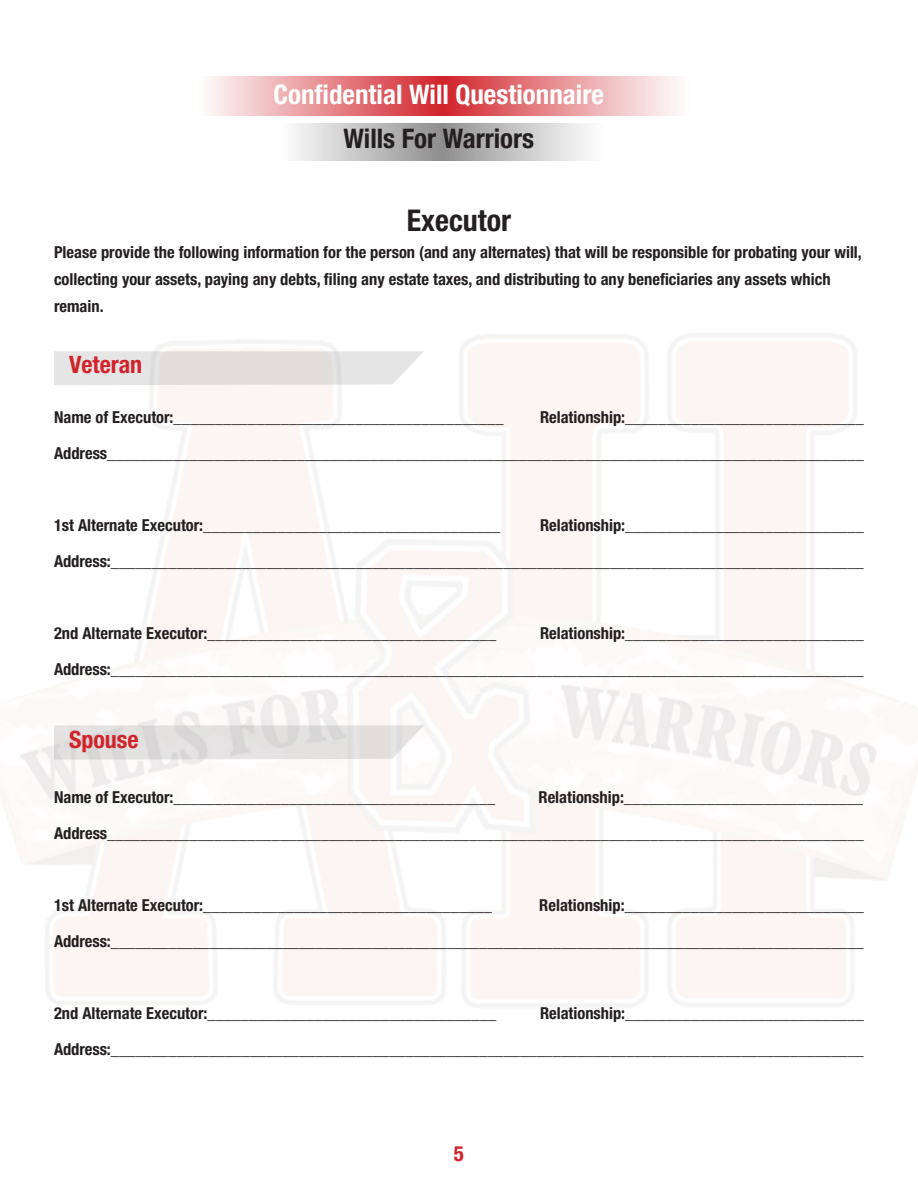
<style>
.page{position:relative;width:918px;height:1188px;background:#fff}
.page>*{position:absolute;margin:0;border:0;box-sizing:border-box;transform-origin:0 0}
.t1{font:700 condensed 30px "Helvetica Neue LT Std";color:#231f20}
.t2{font:700 condensed 27px "Helvetica Neue LT Std";color:#fff}
.t3{font:700 condensed 27px "Helvetica Neue LT Std";color:#231f20}
.t4{font:700 condensed 24px "Helvetica Neue LT Std";color:#d1232a}
.t5{font:700 condensed 21px "Helvetica Neue LT Std";color:#d1232a}
.t6{font:700 condensed 16.5px/27px "Helvetica Neue LT Std";color:#231f20}
</style>
<div class="page">
<svg style="left:54px;top:351px;width:370px;height:34px;background:#e5e2e1"></svg>
<svg style="left:54px;top:725px;width:370px;height:35px;background:#e1dfdf"></svg>
<svg style="left:201px;top:76px;width:486px;height:40px;background:#e79295"></svg>
<svg style="left:285px;top:124px;width:315px;height:37px;background:#c6c6c6"></svg>
<p class="t2" style="left:274px;top:78px;width:332px">Confidential Will Questionnaire</p>
<p class="t3" style="left:343px;top:122px;width:192px">Wills For Warriors</p>
<p class="t1" style="left:407px;top:202px;width:106px">Executor</p>
<p class="t6" style="left:54px;top:239px;width:809px">Please provide the following information for the person (and any alternates) that will be responsible for probating your will, collecting your assets, paying any debts, filing any estate taxes, and distributing to any beneficiaries any assets which remain.</p>
<p class="t4" style="left:69px;top:350px;width:75px">Veteran</p>
<p class="t6" style="left:54px;top:404px;width:451px">Name of Executor:________________________________________</p>
<p class="t6" style="left:540px;top:404px;width:326px">Relationship:_____________________________</p>
<p class="t6" style="left:54px;top:440px;width:812px">Address____________________________________________________________________________________________</p>
<p class="t6" style="left:54px;top:512px;width:448px">1st Alternate Executor:____________________________________</p>
<p class="t6" style="left:540px;top:512px;width:326px">Relationship:_____________________________</p>
<p class="t6" style="left:54px;top:548px;width:811px">Address:____________________________________________________________________________________________</p>
<p class="t6" style="left:54px;top:620px;width:444px">2nd Alternate Executor:___________________________________</p>
<p class="t6" style="left:540px;top:620px;width:326px">Relationship:_____________________________</p>
<p class="t6" style="left:54px;top:656px;width:811px">Address:____________________________________________________________________________________________</p>
<p class="t4" style="left:69px;top:725px;width:71px">Spouse</p>
<p class="t6" style="left:54px;top:783px;width:443px">Name of Executor:_______________________________________</p>
<p class="t6" style="left:539px;top:783px;width:326px">Relationship:_____________________________</p>
<p class="t6" style="left:54px;top:819px;width:812px">Address____________________________________________________________________________________________</p>
<p class="t6" style="left:54px;top:891px;width:440px">1st Alternate Executor:___________________________________</p>
<p class="t6" style="left:539px;top:891px;width:326px">Relationship:_____________________________</p>
<p class="t6" style="left:54px;top:927px;width:811px">Address:____________________________________________________________________________________________</p>
<p class="t6" style="left:54px;top:999px;width:444px">2nd Alternate Executor:___________________________________</p>
<p class="t6" style="left:540px;top:999px;width:326px">Relationship:_____________________________</p>
<p class="t6" style="left:54px;top:1035px;width:811px">Address:____________________________________________________________________________________________</p>
<p class="t5" style="left:454px;top:1141px;width:12px">5</p>
</div>
